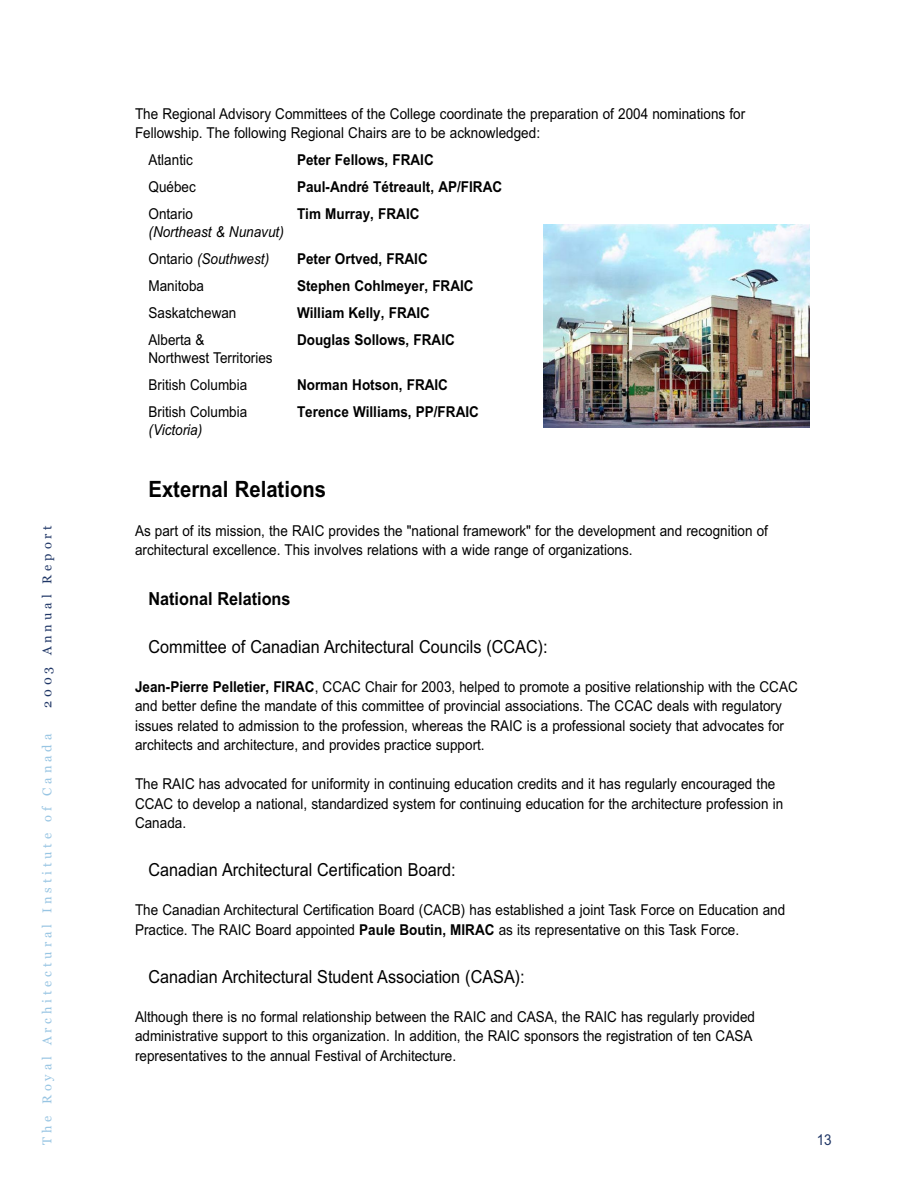
<style>
.page{position:relative;width:918px;height:1188px;background:#fff}
.page>*{position:absolute;margin:0;border:0;box-sizing:border-box;transform-origin:0 0}
.t1{font:700 22.5px "Arial Narrow";color:#000;scale:1.1 1}
.t2{font:18px "Arial Narrow";color:#000;scale:1.1 1}
.t3{font:700 18px "Arial Narrow";color:#000;scale:1.1 1}
.t4{font:15px/19.5px "Arial Narrow";color:#000;scale:1.1 1}
.t5{font:700 15px "Arial Narrow";color:#000;scale:1.1 1}
.t6{font:italic 15px/27px "Arial Narrow";color:#000;scale:1.1 1}
.t7{font:15px "Arial Narrow";color:#1f3666;scale:1.1 1}
.t8{font:12.75px "Georgia";letter-spacing:.305em;color:#98c5e3}
.t9{font:12.75px "Georgia";letter-spacing:.305em;color:#1f3666}
.s1{font-style:normal}
.s2{font-weight:700}
</style>
<div class="page">
<img style="left:543px;top:225px;width:267px;height:202px">
<p class="t9" style="left:42px;top:708px;width:185px;rotate:-90deg">2003 Annual Report</p>
<p class="t8" style="left:42px;top:1145px;width:412px;rotate:-90deg">The Royal Architectural Institute of Canada</p>
<p class="t4" style="left:135px;top:105px;width:556px">The Regional Advisory Committees of the College coordinate the preparation of 2004 nominations for<br>Fellowship. The following Regional Chairs are to be acknowledged:</p>
<p class="t4" style="left:149px;top:152px;width:42px">Atlantic</p>
<p class="t5" style="left:297px;top:155px;width:126px">Peter Fellows, FRAIC</p>
<p class="t4" style="left:149px;top:179px;width:45px">Québec</p>
<p class="t5" style="left:297px;top:182px;width:188px">Paul-André Tétreault, AP/FIRAC</p>
<p class="t4" style="left:149px;top:206px;width:42px">Ontario</p>
<p class="t5" style="left:297px;top:209px;width:113px">Tim Murray, FRAIC</p>
<p class="t6" style="left:149px;top:220px;width:125px">(Northeast &amp; Nunavut)<br><span class="s1">Ontario</span> (Southwest)</p>
<p class="t5" style="left:297px;top:254px;width:120px">Peter Ortved, FRAIC</p>
<p class="t4" style="left:149px;top:278px;width:52px">Manitoba</p>
<p class="t5" style="left:297px;top:281px;width:162px">Stephen Cohlmeyer, FRAIC</p>
<p class="t4" style="left:149px;top:305px;width:81px">Saskatchewan</p>
<p class="t5" style="left:297px;top:308px;width:122px">William Kelly, FRAIC</p>
<p class="t4" style="left:149px;top:332px;width:52px">Alberta &amp;</p>
<p class="t5" style="left:297px;top:335px;width:145px">Douglas Sollows, FRAIC</p>
<p class="t4" style="left:149px;top:346px;width:114px;line-height:27px">Northwest Territories<br>British Columbia</p>
<p class="t5" style="left:297px;top:380px;width:139px">Norman Hotson, FRAIC</p>
<p class="t4" style="left:149px;top:404px;width:91px">British Columbia</p>
<p class="t5" style="left:297px;top:407px;width:167px">Terence Williams, PP/FRAIC</p>
<p class="t6" style="left:149px;top:418px;width:50px">(Victoria)</p>
<h1 class="t1" style="left:148px;top:481px;width:163px">External Relations</h1>
<p class="t4" style="left:135px;top:522px;width:577px">As part of its mission, the RAIC provides the "national framework" for the development and recognition of architectural excellence. This involves relations with a wide range of organizations.</p>
<p class="t3" style="left:148px;top:592px;width:131px">National Relations</p>
<p class="t2" style="left:148px;top:640px;width:364px">Committee of Canadian Architectural Councils (CCAC):</p>
<p class="t4" style="left:135px;top:678px;width:604px"><span class="s2">Jean-Pierre Pelletier, FIRAC</span>, CCAC Chair for 2003, helped to promote a positive relationship with the CCAC and better define the mandate of this committee of provincial associations. The CCAC deals with regulatory issues related to admission to the profession, whereas the RAIC is a professional society that advocates for architects and architecture, and provides practice support.</p>
<p class="t4" style="left:135px;top:776px;width:591px">The RAIC has advocated for uniformity in continuing education credits and it has regularly encouraged the<br>CCAC to develop a national, standardized system for continuing education for the architecture profession in<br>Canada.</p>
<p class="t2" style="left:148px;top:864px;width:281px">Canadian Architectural Certification Board:</p>
<p class="t4" style="left:135px;top:902px;width:593px">The Canadian Architectural Certification Board (CACB) has established a joint Task Force on Education and<br>Practice. The RAIC Board appointed <span class="s2">Paule Boutin, MIRAC</span> as its representative on this Task Force.</p>
<p class="t2" style="left:148px;top:970px;width:344px">Canadian Architectural Student Association (CASA):</p>
<p class="t4" style="left:135px;top:1008px;width:565px">Although there is no formal relationship between the RAIC and CASA, the RAIC has regularly provided administrative support to this organization. In addition, the RAIC sponsors the registration of ten CASA representatives to the annual Festival of Architecture.</p>
<p class="t7" style="left:817px;top:1134px;width:15px">13</p>
</div>
